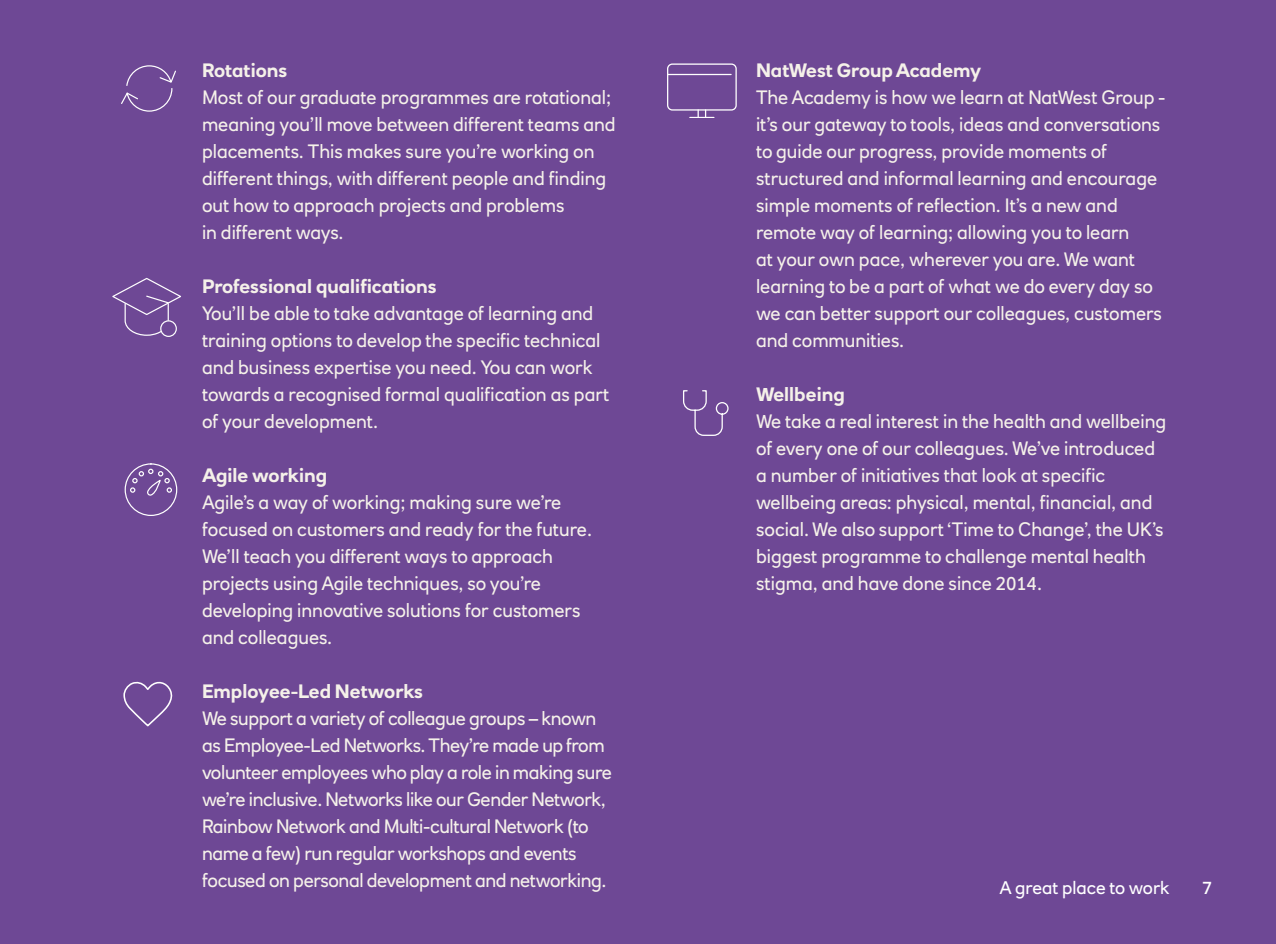
<style>
.page{position:relative;width:1276px;height:944px;background:#6e4895}
.page>*{position:absolute;margin:0;border:0;box-sizing:border-box;transform-origin:0 0}
.t1{font:19.12px/27px "RN House Sans";color:#f5f1e9}
.t2{font:19.12px/27px "RN House Sans";letter-spacing:-.02em;color:#f5f1e9}
.t3{font:700 19.12px "RN House Sans";color:#f5f1e9}
.t4{font:18px "RN House Sans";color:#fff}
</style>
<div class="page">
<svg style="left:121px;top:65px;width:55px;height:47px"></svg>
<svg style="left:123px;top:681px;width:50px;height:46px"></svg>
<svg style="left:667px;top:63px;width:70px;height:55px"></svg>
<svg style="left:112px;top:278px;width:69px;height:59px"></svg>
<svg style="left:124px;top:463px;width:54px;height:53px"></svg>
<svg style="left:683px;top:390px;width:46px;height:46px"></svg>
<p class="t3" style="left:202px;top:59px;width:87px">Rotations</p>
<p class="t1" style="left:202px;top:84px;width:415px">Most of our graduate programmes are rotational; meaning you’ll move between different teams and placements. This makes sure you’re working on different things, with different people and finding out how to approach projects and problems<br>in different ways.</p>
<p class="t3" style="left:202px;top:275px;width:236px">Professional qualifications</p>
<p class="t1" style="left:202px;top:300px;width:409px">You’ll be able to take advantage of learning and training options to develop the specific technical and business expertise you need. You can work towards a recognised formal qualification as part of your development.</p>
<p class="t3" style="left:202px;top:464px;width:127px">Agile working</p>
<p class="t1" style="left:202px;top:489px;width:391px">Agile’s a way of working; making sure we’re focused on customers and ready for the future.<br>We’ll teach you different ways to approach projects using Agile techniques, so you’re developing innovative solutions for customers and colleagues.</p>
<p class="t3" style="left:202px;top:680px;width:223px">Employee-Led Networks</p>
<p class="t2" style="left:202px;top:705px;width:411px">We support a variety of colleague groups – known as Employee-Led Networks. They’re made up from volunteer employees who play a role in making sure we’re inclusive. Networks like our Gender Network, Rainbow Network and Multi-cultural Network (to name a few) run regular workshops and events focused on personal development and networking.</p>
<p class="t3" style="left:756px;top:59px;width:227px">NatWest Group Academy</p>
<p class="t1" style="left:756px;top:84px;width:411px">The Academy is how we learn at NatWest Group - it’s our gateway to tools, ideas and conversations to guide our progress, provide moments of structured and informal learning and encourage simple moments of reflection. It’s a new and remote way of learning; allowing you to learn<br>at your own pace, wherever you are. We want learning to be a part of what we do every day so we can better support our colleagues, customers and communities.</p>
<p class="t3" style="left:756px;top:383px;width:90px">Wellbeing</p>
<p class="t1" style="left:756px;top:408px;width:412px">We take a real interest in the health and wellbeing of every one of our colleagues. We’ve introduced a number of initiatives that look at specific wellbeing areas: physical, mental, financial, and social. We also support ‘Time to Change’, the UK’s biggest programme to challenge mental health stigma, and have done since 2014.</p>
<p class="t4" style="left:999px;top:876px;width:172px">A great place to work</p>
<p class="t4" style="left:1202px;top:876px;width:11px">7</p>
</div>
